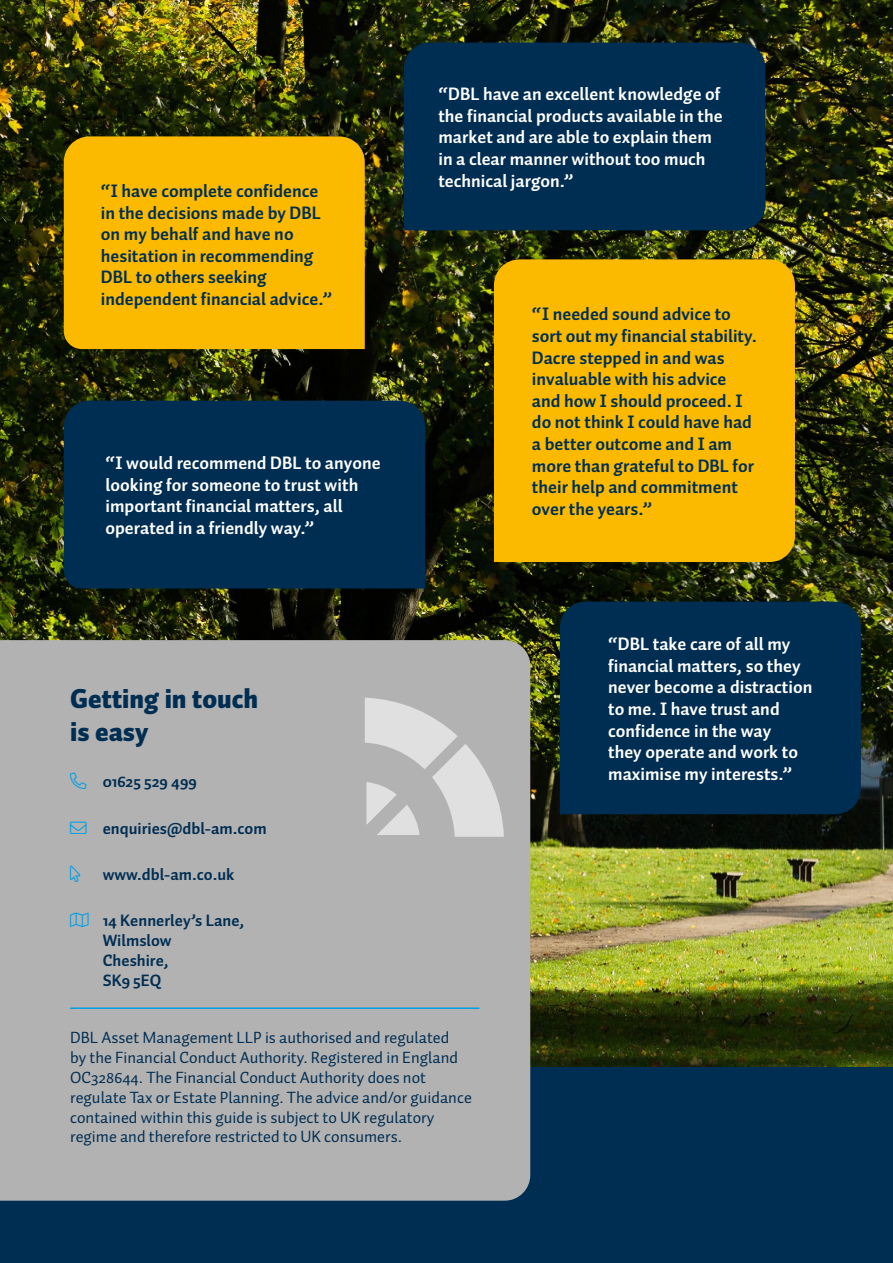
<style>
.page{position:relative;width:893px;height:1263px;background:#fff}
.page>*{position:absolute;margin:0;border:0;box-sizing:border-box;transform-origin:0 0}
.t1{font:900 27px/32.4px "Auto Pro";color:#002e52}
.t2{font:700 18px/21.6px "Auto Pro";color:#fff}
.t3{font:700 18px/21.6px "Auto Pro";color:#002e52}
.t4{font:16.5px/19.8px "Auto Pro";color:#002e52}
.t5{font:700 16.5px/19.8px "Auto Pro";color:#002e52}
.s1{color:#009fe3}
</style>
<div class="page">
<img style="left:0;top:0;width:893px;height:1067px">
<div style="left:0;top:1067px;width:893px;height:196px;background:#002e52"></div>
<div style="left:0;top:640px;width:530px;height:561px;background:#b3b2b2"></div>
<hr style="left:70px;top:1007px;width:409px;height:2px;background:#009fe3">
<svg style="left:365px;top:698px;width:139px;height:139px;background:#c8c8c8"></svg>
<div style="left:64px;top:136px;width:301px;height:213px;background:#fbba00"></div>
<div style="left:404px;top:43px;width:361px;height:187px;background:#002e52"></div>
<div style="left:494px;top:259px;width:301px;height:303px;background:#fbba00"></div>
<div style="left:64px;top:401px;width:361px;height:187px;background:#002e52"></div>
<div style="left:560px;top:602px;width:301px;height:212px;background:#002e52"></div>
<svg style="left:70px;top:821px;width:17px;height:12px"></svg>
<svg style="left:70px;top:865px;width:11px;height:17px"></svg>
<svg style="left:70px;top:773px;width:17px;height:16px"></svg>
<svg style="left:70px;top:913px;width:19px;height:14px"></svg>
<p class="t3" style="left:101px;top:180px;width:232px">“I have complete confidence in the decisions made by DBL on my behalf and have no hesitation in recommending<br>DBL to others seeking independent financial advice.”</p>
<p class="t2" style="left:106px;top:452px;width:277px">“I would recommend DBL to anyone looking for someone to trust with important financial matters, all operated in a friendly way.”</p>
<h1 class="t1" style="left:70px;top:682px;width:189px">Getting in touch is easy</h1>
<p class="t5" style="left:70px;top:771px;width:128px"><span class="s1">★</span> 01625 529 499</p>
<p class="t5" style="left:103px;top:818px;width:166px">enquiries@dbl-am.com</p>
<p class="t5" style="left:103px;top:864px;width:133px">www.dbl-am.co.uk</p>
<p class="t5" style="left:103px;top:910px;width:143px">14 Kennerley’s Lane,<br>Wilmslow<br>Cheshire,<br>SK9 5EQ</p>
<p class="t2" style="left:438px;top:83px;width:286px">“DBL have an excellent knowledge of the financial products available in the market and are able to explain them in a clear manner without too much technical jargon.”</p>
<p class="t3" style="left:532px;top:303px;width:226px">“I needed sound advice to sort out my financial stability.<br>Dacre stepped in and was invaluable with his advice and how I should proceed. I do not think I could have had a better outcome and I am more than grateful to DBL for their help and commitment over the years.”</p>
<p class="t2" style="left:608px;top:633px;width:206px">“DBL take care of all my financial matters, so they never become a distraction to me. I have trust and confidence in the way<br>they operate and work to maximise my interests.”</p>
<p class="t4" style="left:70px;top:1027px;width:403px">DBL Asset Management LLP is authorised and regulated<br>by the Financial Conduct Authority. Registered in England OC328644. The Financial Conduct Authority does not regulate Tax or Estate Planning. The advice and/or guidance contained within this guide is subject to UK regulatory regime and therefore restricted to UK consumers.</p>
</div>
